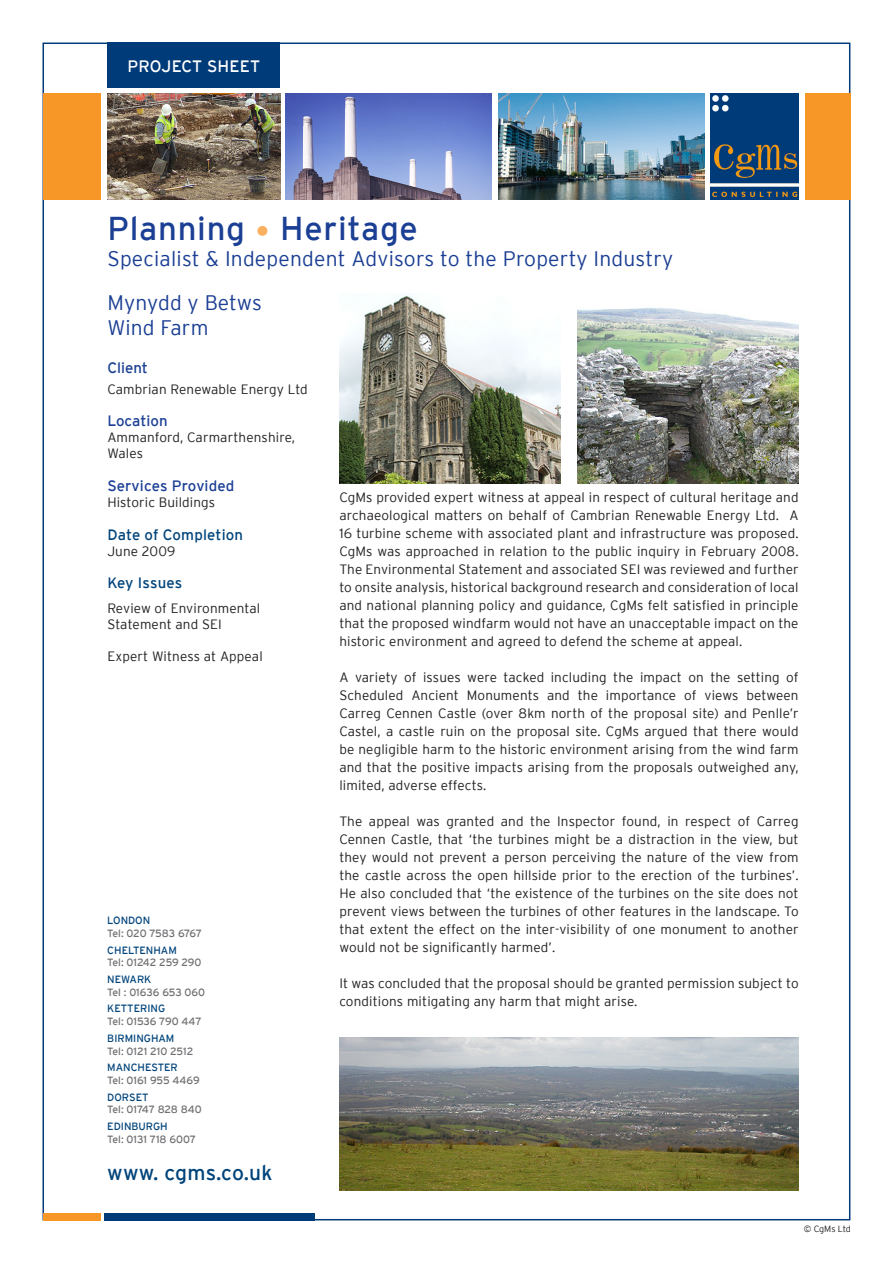
<style>
.page{position:relative;width:893px;height:1263px;background:#fff}
.page>*{position:absolute;margin:0;border:0;box-sizing:border-box;transform-origin:0 0}
.t1{font:33px "Interstate";letter-spacing:.025em;color:#1b3f94}
.t2{font:300 21px "Interstate";letter-spacing:.01em;color:#1b3f94}
.t3{font:21px "Interstate";letter-spacing:.01em;color:#00447b}
.t4{font:16.5px "Interstate";letter-spacing:.01em;color:#fff}
.t5{font:15px "Interstate";color:#1b3f94}
.t6{font:15px "Interstate";letter-spacing:.01em;color:#00447b}
.t7{font:300 13.5px/18px "Interstate";letter-spacing:.01em;color:#231f20;text-align:justify}
.t8{font:10.5px "Interstate";letter-spacing:-.005em;color:#6f7073}
.t9{font:10.5px "Interstate";color:#00447b}
.t10{font:10.5px "Interstate";letter-spacing:-.03em;color:#6f7073}
.t11{font:300 9px "Interstate";letter-spacing:-.01em;color:#231f20}
.s1{color:#fab05f}
</style>
<div class="page">
<div style="left:107px;top:43px;width:173px;height:45px;background:#003b79"></div>
<svg style="left:97px;top:1213px;width:9px;height:8px"></svg>
<div style="left:104px;top:1213px;width:211px;height:7px;background:#003b79"></div>
<div style="left:43px;top:1213px;width:57px;height:7px;background:#f79727"></div>
<div style="left:805px;top:94px;width:45px;height:106px;background:#f79727"></div>
<img style="left:710px;top:94px;width:89px;height:106px">
<div style="left:43px;top:94px;width:57px;height:106px;background:#f79727"></div>
<img style="left:107px;top:94px;width:173px;height:106px">
<img style="left:498px;top:94px;width:206px;height:106px">
<img style="left:286px;top:94px;width:206px;height:106px">
<img style="left:578px;top:307px;width:221px;height:176px">
<img style="left:339px;top:295px;width:221px;height:188px">
<img style="left:339px;top:1037px;width:460px;height:153px">
<p class="t4" style="left:127px;top:57px;width:134px">PROJECT SHEET</p>
<p class="t1" style="left:107px;top:210px;width:312px">Planning <span class="s1">•</span> Heritage</p>
<p class="t2" style="left:107px;top:247px;width:567px">Specialist &amp; Independent Advisors to the Property Industry</p>
<p class="t2" style="left:107px;top:291px;width:156px">Mynydd y Betws</p>
<p class="t2" style="left:107px;top:316px;width:103px">Wind Farm</p>
<p class="t5" style="left:107px;top:360px;width:42px">Client</p>
<p class="t7" style="left:107px;top:380px;width:202px">Cambrian Renewable Energy Ltd</p>
<p class="t5" style="left:107px;top:412px;width:62px">Location</p>
<p class="t7" style="left:107px;top:429px;width:189px;line-height:16.2px">Ammanford, Carmarthenshire,<br>Wales</p>
<p class="t5" style="left:107px;top:477px;width:129px">Services Provided</p>
<p class="t7" style="left:107px;top:493px;width:109px">Historic Buildings</p>
<p class="t6" style="left:107px;top:526px;width:137px">Date of Completion</p>
<p class="t7" style="left:107px;top:542px;width:70px">June 2009</p>
<p class="t6" style="left:107px;top:574px;width:76px">Key Issues</p>
<p class="t7" style="left:107px;top:600px;width:154px;line-height:16.2px">Review of Environmental<br>Statement and SEI</p>
<p class="t7" style="left:107px;top:647px;width:157px">Expert Witness at Appeal</p>
<p class="t9" style="left:107px;top:914px;width:44px">LONDON</p>
<p class="t10" style="left:107px;top:927px;width:96px">Tel: 020 7583 6767</p>
<p class="t9" style="left:107px;top:944px;width:71px">CHELTENHAM</p>
<p class="t8" style="left:107px;top:956px;width:96px">Tel: 01242 259 290</p>
<p class="t9" style="left:107px;top:973px;width:46px">NEWARK</p>
<p class="t8" style="left:107px;top:986px;width:99px">Tel : 01636 653 060</p>
<p class="t9" style="left:107px;top:1003px;width:59px">KETTERING</p>
<p class="t8" style="left:107px;top:1015px;width:96px">Tel: 01536 790 447</p>
<p class="t9" style="left:107px;top:1032px;width:69px">BIRMINGHAM</p>
<p class="t8" style="left:107px;top:1045px;width:88px">Tel: 0121 210 2512</p>
<p class="t9" style="left:107px;top:1062px;width:72px">MANCHESTER</p>
<p class="t8" style="left:107px;top:1074px;width:94px">Tel: 0161 955 4469</p>
<p class="t9" style="left:107px;top:1091px;width:43px">DORSET</p>
<p class="t8" style="left:107px;top:1104px;width:96px">Tel: 01747 828 840</p>
<p class="t9" style="left:107px;top:1121px;width:62px">EDINBURGH</p>
<p class="t8" style="left:107px;top:1133px;width:90px">Tel: 0131 718 6007</p>
<p class="t3" style="left:107px;top:1160px;width:167px">www. cgms.co.uk</p>
<p class="t7" style="left:339px;top:488px;width:461px">CgMs provided expert witness at appeal in respect of cultural heritage and archaeological matters on behalf of Cambrian Renewable Energy Ltd. A 16 turbine scheme with associated plant and infrastructure was proposed.<br>CgMs was approached in relation to the public inquiry in February 2008.<br>The Environmental Statement and associated SEI was reviewed and further to onsite analysis, historical background research and consideration of local and national planning policy and guidance, CgMs felt satisfied in principle that the proposed windfarm would not have an unacceptable impact on the historic environment and agreed to defend the scheme at appeal.</p>
<p class="t7" style="left:339px;top:668px;width:461px">A variety of issues were tacked including the impact on the setting of Scheduled Ancient Monuments and the importance of views between Carreg Cennen Castle (over 8km north of the proposal site) and Penlle’r Castel, a castle ruin on the proposal site. CgMs argued that there would be negligible harm to the historic environment arising from the wind farm and that the positive impacts arising from the proposals outweighed any, limited, adverse effects.</p>
<p class="t7" style="left:339px;top:812px;width:461px">The appeal was granted and the Inspector found, in respect of Carreg Cennen Castle, that ‘the turbines might be a distraction in the view, but they would not prevent a person perceiving the nature of the view from the castle across the open hillside prior to the erection of the turbines’.<br>He also concluded that ‘the existence of the turbines on the site does not prevent views between the turbines of other features in the landscape. To that extent the effect on the inter-visibility of one monument to another would not be significantly harmed’.</p>
<p class="t7" style="left:339px;top:974px;width:461px">It was concluded that the proposal should be granted permission subject to conditions mitigating any harm that might arise.</p>
<p class="t11" style="left:804px;top:1224px;width:49px">© CgMs Ltd</p>
</div>
